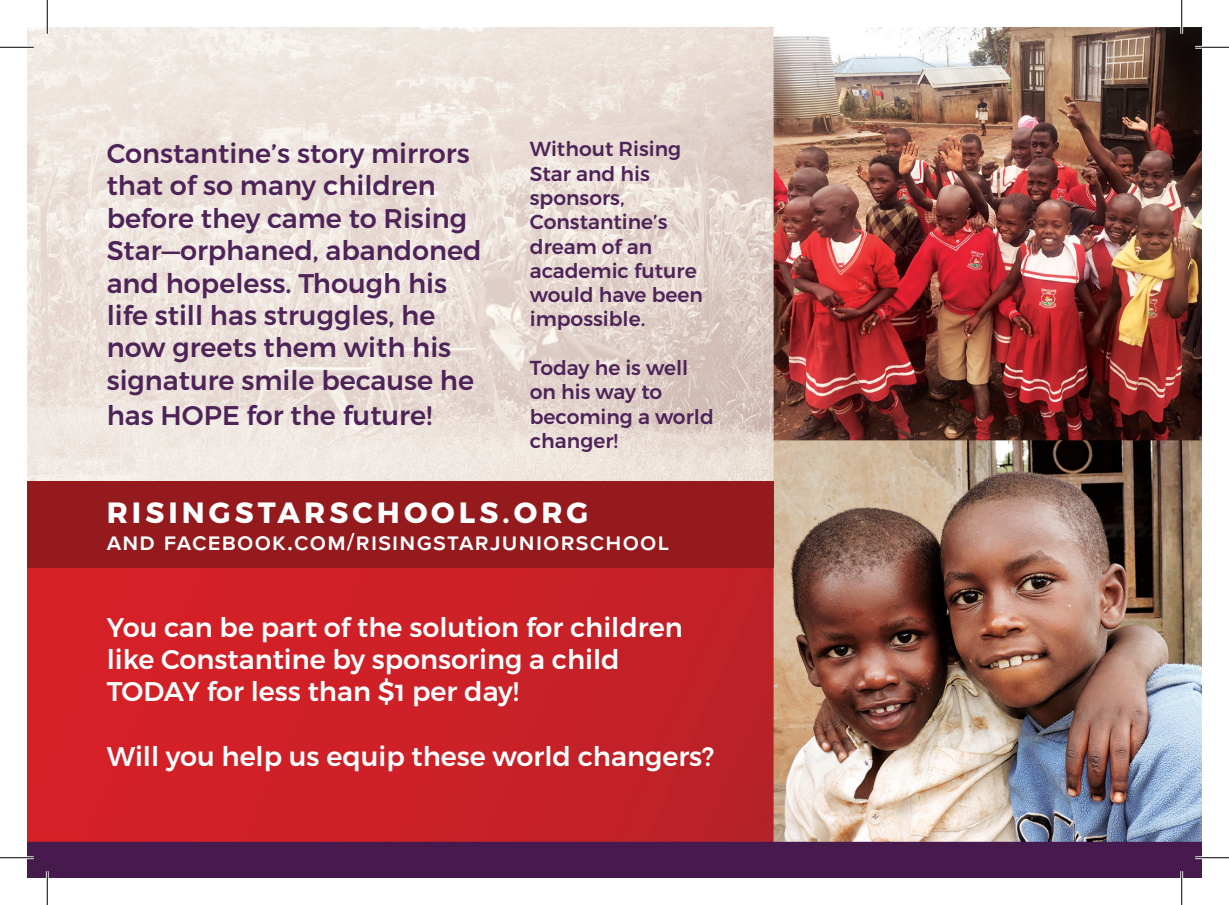
<style>
.page{position:relative;width:1229px;height:905px;background:#fff}
.page>*{position:absolute;margin:0;border:0;box-sizing:border-box;transform-origin:0 0}
.t1{font:700 29.25px "Montserrat";letter-spacing:.14em;color:#fff}
.t2{font:500 27px/32.4px "Montserrat";color:#4e2358}
.t3{font:500 27px/32.4px "Montserrat";color:#fff}
.t4{font:600 24.75px "Proxima Nova";letter-spacing:.05em;color:#fff}
.t5{font:500 20.25px/24.3px "Montserrat";color:#4e2358}
</style>
<div class="page">
<img style="left:27px;top:27px;width:1175px;height:850px">
<div style="left:27px;top:481px;width:747px;height:86px;background:#941a1d"></div>
<hr style="left:0;top:46px;width:34px;height:3px;background:#fff">
<hr style="left:1195px;top:46px;width:33px;height:3px;background:#fff">
<hr style="left:0;top:856px;width:34px;height:3px;background:#fff">
<hr style="left:1195px;top:856px;width:33px;height:3px;background:#fff">
<hr style="left:46px;top:0;width:3px;height:34px;background:#fff">
<hr style="left:46px;top:871px;width:3px;height:33px;background:#fff">
<hr style="left:1180px;top:0;width:3px;height:34px;background:#fff">
<hr style="left:1180px;top:871px;width:3px;height:33px;background:#fff">
<hr style="left:0;top:47px;width:34px;height:1px;background:#000">
<hr style="left:1195px;top:47px;width:33px;height:1px;background:#000">
<hr style="left:0;top:857px;width:34px;height:1px;background:#000">
<hr style="left:1195px;top:857px;width:33px;height:1px;background:#000">
<hr style="left:47px;top:0;width:1px;height:34px;background:#000">
<hr style="left:47px;top:871px;width:1px;height:33px;background:#000">
<hr style="left:1181px;top:0;width:1px;height:34px;background:#000">
<hr style="left:1181px;top:871px;width:1px;height:33px;background:#000">
<p class="t2" style="left:107px;top:137px;width:376px">Constantine’s story mirrors that of so many children before they came to Rising<br>Star—orphaned, abandoned and hopeless. Though his life still has struggles, he now greets them with his signature smile because he</p>
<p class="t2" style="left:107px;top:399px;width:327px">has HOPE for the future!</p>
<p class="t5" style="left:530px;top:137px;width:175px">Without Rising<br>Star and his sponsors,<br>Constantine’s dream of an academic future would have been impossible.</p>
<p class="t5" style="left:530px;top:356px;width:185px">Today he is well on his way to becoming a world changer!</p>
<p class="t1" style="left:107px;top:494px;width:483px">RISINGSTARSCHOOLS.ORG</p>
<p class="t4" style="left:107px;top:527px;width:564px">and facebook.com/risingstarjuniorschool</p>
<p class="t3" style="left:107px;top:611px;width:577px">You can be part of the solution for children like Constantine by sponsoring a child<br>TODAY for less than $1 per day!</p>
<p class="t3" style="left:107px;top:740px;width:609px">Will you help us equip these world changers?</p>
</div>
